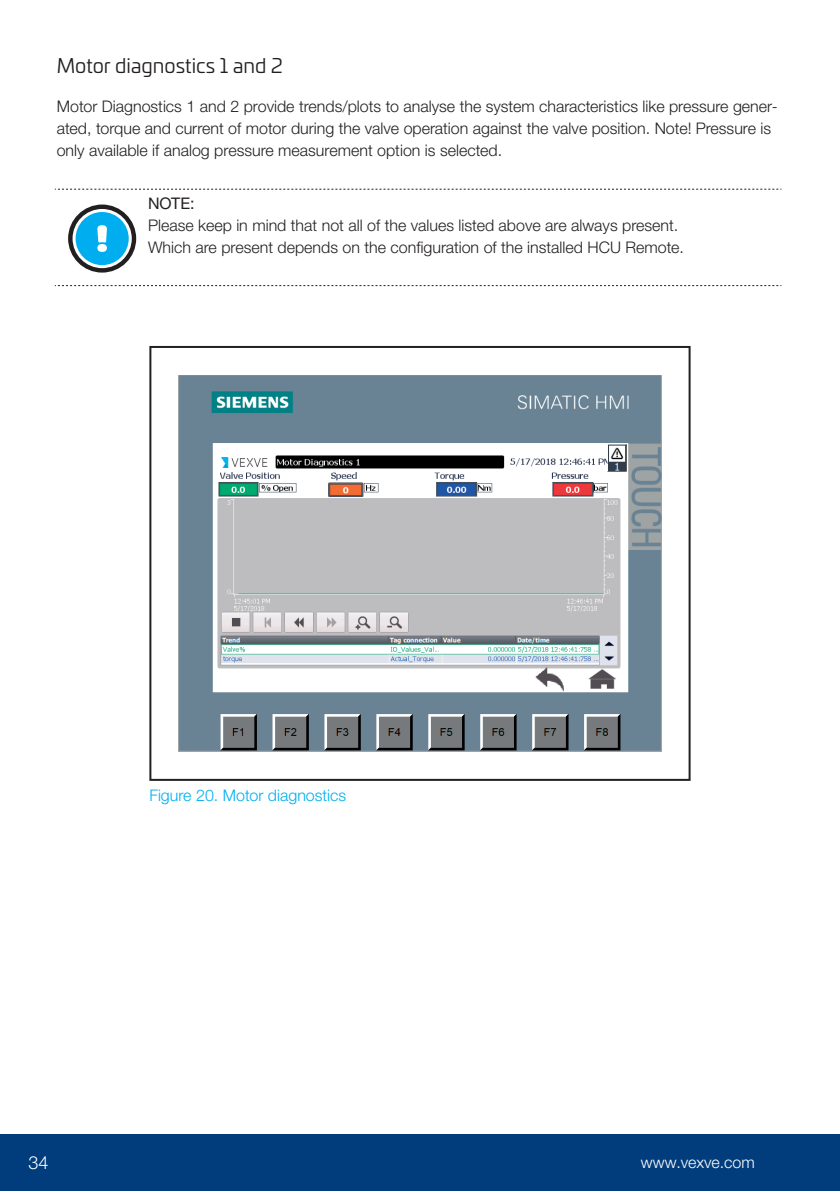
<style>
.page{position:relative;width:840px;height:1191px;background:#fff}
.page>*{position:absolute;margin:0;border:0;box-sizing:border-box;transform-origin:0 0}
.t1{font:20px "Univia Pro";color:#231f20}
.t2{font:300 18px "Helvetica Neue LTW1 G";color:#fff}
.t3{font:300 16px/22px "Helvetica Neue LTW1 G";color:#231f20}
.t4{font:300 16px "Helvetica Neue LTW1 G";color:#00aeef}
.t5{font:300 16px "Helvetica Neue LTW1 G";color:#fff}
.t6{font:16px "Helvetica Neue LTW1 G";color:#231f20}
</style>
<div class="page">
<div style="left:0;top:1134px;width:839px;height:57px;background:#013d7d"></div>
<hr style="left:839px;top:1134px;width:1px;height:57px;background:#013d7d">
<img style="left:179px;top:376px;width:481px;height:375px">
<div style="left:149px;top:346px;width:541px;height:435px;border:2px solid #231f20"></div>
<svg style="left:55px;top:189px;width:724px;height:1px"></svg>
<svg style="left:55px;top:285px;width:724px;height:1px"></svg>
<svg style="left:68px;top:204px;width:68px;height:68px"></svg>
<p class="t1" style="left:57px;top:51px;width:227px">Motor diagnostics 1 and 2</p>
<p class="t3" style="left:57px;top:95px;width:722px">Motor Diagnostics 1 and 2 provide trends/plots to analyse the system characteristics like pressure gener&shy;ated, torque and current of motor during the valve operation against the valve position. Note! Pressure is only available if analog pressure measurement option is selected.</p>
<p class="t6" style="left:148px;top:193px;width:48px">NOTE:</p>
<p class="t3" style="left:148px;top:214px;width:537px">Please keep in mind that not all of the values listed above are always present.<br>Which are present depends on the configuration of the installed HCU Remote.</p>
<p class="t4" style="left:149px;top:785px;width:198px">Figure 20. Motor diagnostics</p>
<p class="t2" style="left:28px;top:1151px;width:22px">34</p>
<p class="t5" style="left:640px;top:1152px;width:116px">www.vexve.com</p>
</div>
